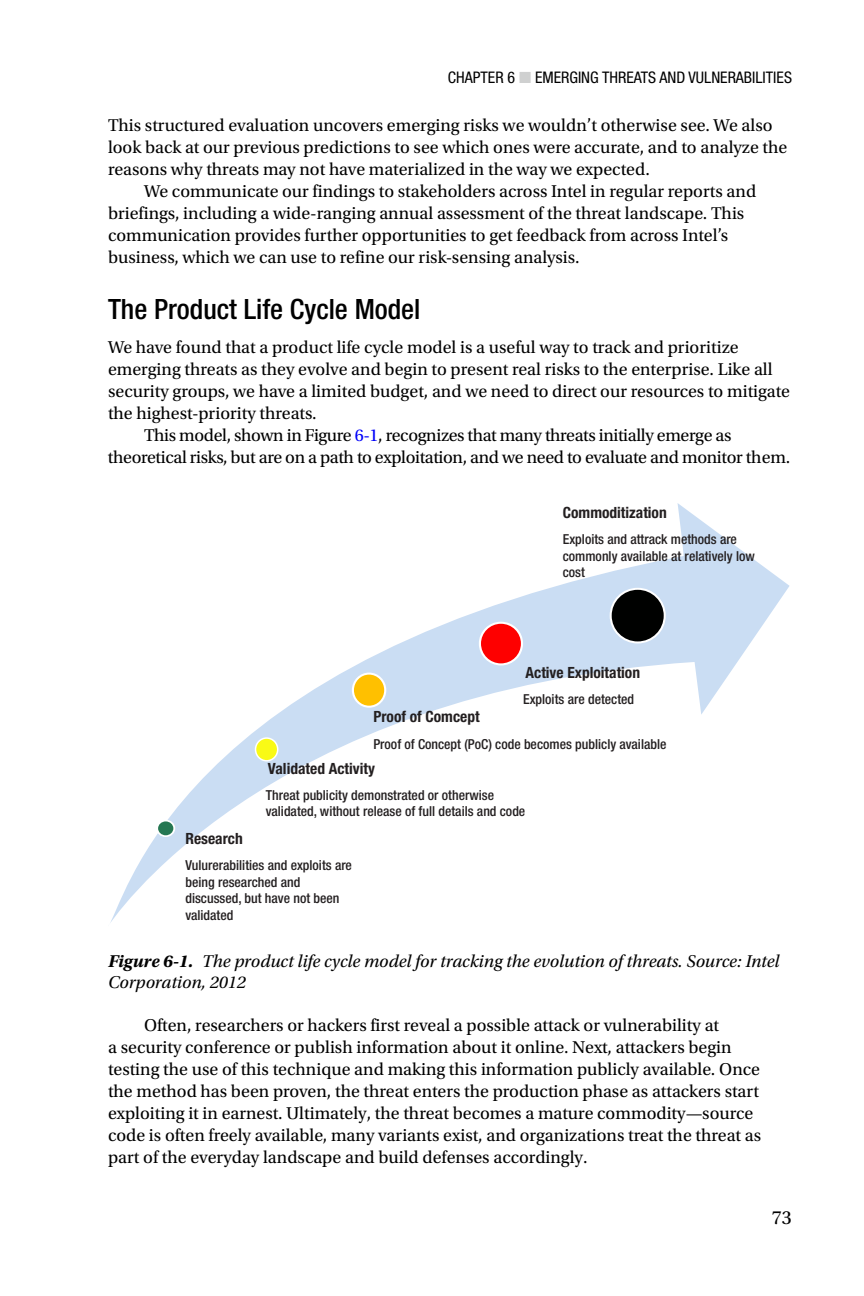
<style>
.page{position:relative;width:864px;height:1296px;background:#fff}
.page>*{position:absolute;margin:0;border:0;box-sizing:border-box;transform-origin:0 0}
.t1{font:500 condensed 28px "Helvetica Neue";color:#000}
.t2{font:20px "Utopia Std";color:#000}
.t3{font:18px/22px "Utopia Std";color:#000}
.t4{font:18px "Utopia Std";letter-spacing:-.02em;color:#000}
.t5{font:italic 18px/21px "Utopia Std";color:#000}
.t6{font:condensed 16px "Helvetica Neue";color:#000}
.t7{font:700 condensed 15.4px "Helvetica Neue";color:#231f20}
.t8{font:500 condensed 13.8px/16.6px "Helvetica Neue";color:#231f20}
.s1{color:#cfd0d0}
.s2{color:#0000fa}
.s3{font-weight:700}
</style>
<div class="page">
<svg style="left:110px;top:503px;width:680px;height:420px"></svg>
<svg style="left:156px;top:820px;width:19px;height:17px"></svg>
<div style="left:158px;top:821px;width:15px;height:14px;background:#257752;border-radius:50%"></div>
<svg style="left:352px;top:673px;width:34px;height:35px"></svg>
<div style="left:354px;top:675px;width:30px;height:31px;background:#ffc000;border-radius:50%"></div>
<svg style="left:255px;top:737px;width:23px;height:25px"></svg>
<div style="left:256px;top:739px;width:21px;height:21px;background:#f9fa16;border-radius:50%"></div>
<svg style="left:479px;top:622px;width:44px;height:43px"></svg>
<div style="left:481px;top:624px;width:40px;height:39px;background:#fe0000;border-radius:50%"></div>
<svg style="left:610px;top:588px;width:56px;height:55px"></svg>
<div style="left:612px;top:590px;width:52px;height:51px;background:#000100;border-radius:50%"></div>
<p class="t6" style="left:448px;top:69px;width:346px">CHAPTER 6 <span class="s1">■</span> EMERGING THREATS AND VULNERABILITIES</p>
<p class="t3" style="left:108px;top:115px;width:666px">This structured evaluation uncovers emerging risks we wouldn’t otherwise see. We also</p>
<p class="t3" style="left:108px;top:137px;width:681px">look back at our previous predictions to see which ones were accurate, and to analyze the</p>
<p class="t3" style="left:108px;top:159px;width:543px">reasons why threats may not have materialized in the way we expected.</p>
<p class="t3" style="left:144px;top:181px;width:614px">We communicate our findings to stakeholders across Intel in regular reports and</p>
<p class="t3" style="left:108px;top:203px;width:638px">briefings, including a wide-ranging annual assessment of the threat landscape. This</p>
<p class="t3" style="left:108px;top:225px;width:622px">communication provides further opportunities to get feedback from across Intel’s</p>
<p class="t3" style="left:108px;top:247px;width:473px">business, which we can use to refine our risk-sensing analysis.</p>
<h1 class="t1" style="left:108px;top:292px;width:314px">The Product Life Cycle Model</h1>
<p class="t3" style="left:108px;top:337px;width:632px">We have found that a product life cycle model is a useful way to track and prioritize</p>
<p class="t3" style="left:108px;top:359px;width:666px">emerging threats as they evolve and begin to present real risks to the enterprise. Like all</p>
<p class="t3" style="left:108px;top:381px;width:684px">security groups, we have a limited budget, and we need to direct our resources to mitigate</p>
<p class="t3" style="left:108px;top:403px;width:210px">the highest-priority threats.</p>
<p class="t4" style="left:144px;top:426px;width:589px">This model, shown in Figure <span class="s2">6-1</span>, recognizes that many threats initially emerge as</p>
<p class="t4" style="left:108px;top:448px;width:684px">theoretical risks, but are on a path to exploitation, and we need to evaluate and monitor them.</p>
<p class="t7" style="left:563px;top:503px;width:105px">Commoditization</p>
<p class="t8" style="left:563px;top:531px;width:194px">Exploits and attrack methods are commonly available at relatively low cost</p>
<p class="t7" style="left:526px;top:663px;width:116px">Active Exploitation</p>
<p class="t7" style="left:373px;top:707px;width:108px">Proof of Comcept</p>
<p class="t8" style="left:523px;top:690px;width:113px">Exploits are detected</p>
<p class="t8" style="left:373px;top:735px;width:295px">Proof of Concept (PoC) code becomes publicly available</p>
<p class="t7" style="left:268px;top:759px;width:109px">Validated Activity</p>
<p class="t8" style="left:266px;top:786px;width:261px">Threat publicity demonstrated or otherwise validated, without release of full details and code</p>
<p class="t7" style="left:185px;top:830px;width:59px">Research</p>
<p class="t8" style="left:185px;top:857px;width:168px">Vulurerabilities and exploits are being researched and discussed, but have not been validated</p>
<p class="t5" style="left:108px;top:951px;width:673px"><span class="s3">Figure 6-1.</span> The product life cycle model for tracking the evolution of threats. Source: Intel<br>Corporation, 2012</p>
<p class="t3" style="left:108px;top:1015px;width:655px;text-indent:36px">Often, researchers or hackers first reveal a possible attack or vulnerability at<br>a security conference or publish information about it online. Next, attackers begin testing the use of this technique and making this information publicly available. Once the method has been proven, the threat enters the production phase as attackers start exploiting it in earnest. Ultimately, the threat becomes a mature commodity—source code is often freely available, many variants exist, and organizations treat the threat as part of the everyday landscape and build defenses accordingly.</p>
<p class="t2" style="left:772px;top:1207px;width:22px">73</p>
</div>
